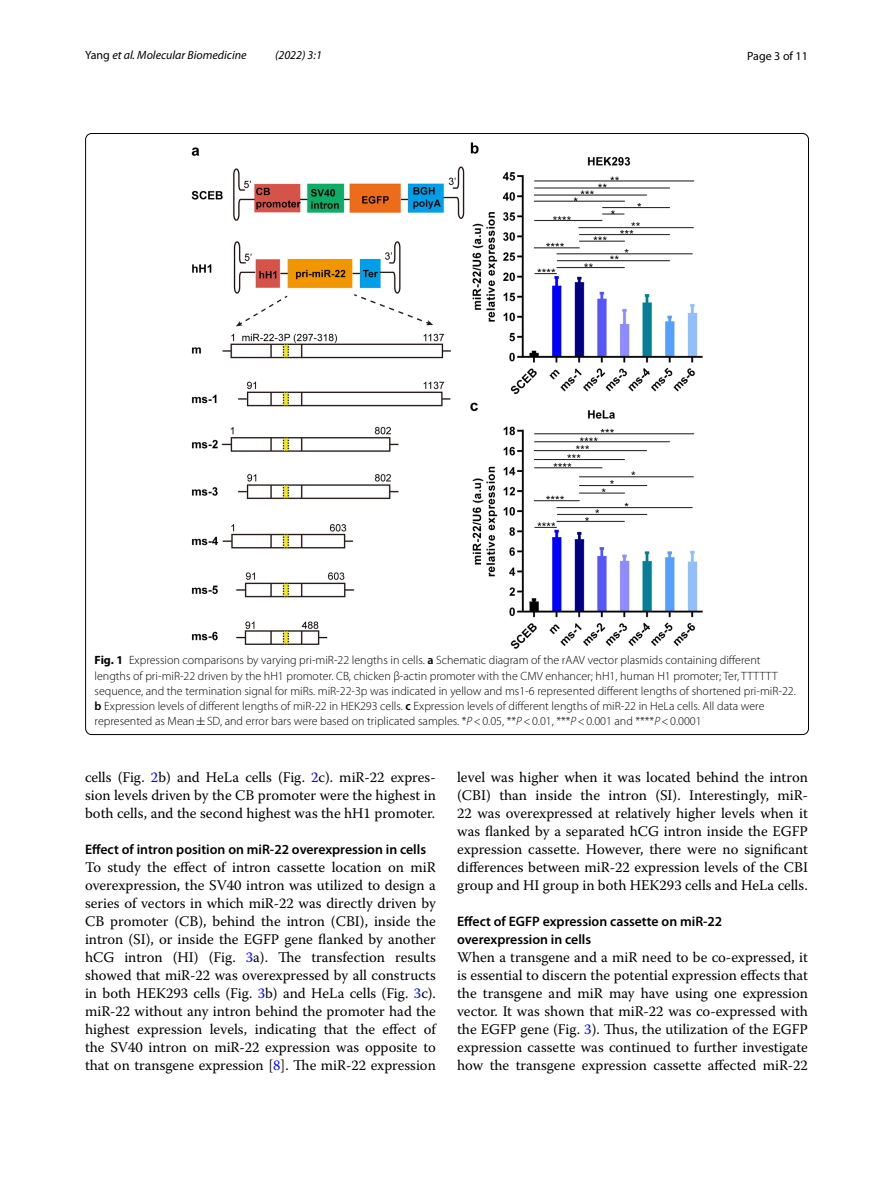
<style>
.page{position:relative;width:893px;height:1187px;background:#fff}
.page>*{position:absolute;margin:0;border:0;box-sizing:border-box;transform-origin:0 0}
.t1{font:14.7px/18px "Warnock Pro";color:#000;text-align:justify}
.t2{font:600 13.8px/18px "Myriad Pro";color:#000}
.t3{font:300 12px/15px "Myriad Pro";color:#000}
.t4{font:italic 12px "Myriad Pro";color:#000}
.t5{font:12px "Myriad Pro";color:#000}
.s1{font-style:normal}
.s2{font-weight:700}
.s3{font-weight:600}
.s4{font-family:"MTSY";font-weight:400}
.s5{font-style:italic}
.s6{color:#00f}
</style>
<div class="page">
<img style="left:192px;top:142px;width:510px;height:507px">
<p class="t4" style="left:85px;top:48px;width:163px"><span class="s1">Yang</span> et al. Molecular Biomedicine</p>
<p class="t4" style="left:275px;top:48px;width:48px">(2022) 3:1</p>
<p class="t5" style="left:747px;top:48px;width:62px">Page 3 of 11</p>
<p class="t3" style="left:95px;top:653px;width:703px"><span class="s2">Fig. 1</span> Expression comparisons by varying pri-miR-22 lengths in cells. <span class="s3">a</span> Schematic diagram of the rAAV vector plasmids containing different lengths of pri-miR-22 driven by the hH1 promoter. CB, chicken β-actin promoter with the CMV enhancer; hH1, human H1 promoter; Ter, TTTTTT sequence, and the termination signal for miRs. miR-22-3p was indicated in yellow and ms1-6 represented different lengths of shortened pri-miR-22. <span class="s3">b</span> Expression levels of different lengths of miR-22 in HEK293 cells. <span class="s3">c</span> Expression levels of different lengths of miR-22 in HeLa cells. All data were represented as Mean<span class="s4">±</span>SD, and error bars were based on triplicated samples. *<span class="s5">P</span>&lt;0.05, **<span class="s5">P</span>&lt;0.01, ***<span class="s5">P</span>&lt;0.001 and ****<span class="s5">P</span>&lt;0.0001</p>
<p class="t1" style="left:85px;top:768px;width:352px">cells (Fig. <span class="s6">2</span>b) and HeLa cells (Fig. <span class="s6">2</span>c). miR-22 expres&shy;sion levels driven by the CB promoter were the highest in both cells, and the second highest was the hH1 promoter.</p>
<p class="t2" style="left:85px;top:840px;width:343px">Effect of intron position on miR‑22 overexpression in cells</p>
<p class="t1" style="left:85px;top:858px;width:352px">To study the effect of intron cassette location on miR overexpression, the SV40 intron was utilized to design a series of vectors in which miR-22 was directly driven by CB promoter (CB), behind the intron (CBI), inside the intron (SI), or inside the EGFP gene flanked by another hCG intron (HI) (Fig. <span class="s6">3</span>a). The transfection results showed that miR-22 was overexpressed by all constructs in both HEK293 cells (Fig. <span class="s6">3</span>b) and HeLa cells (Fig. <span class="s6">3</span>c). miR-22 without any intron behind the promoter had the highest expression levels, indicating that the effect of the SV40 intron on miR-22 expression was opposite to that on transgene expression [<span class="s6">8</span>]. The miR-22 expression</p>
<p class="t1" style="left:457px;top:767px;width:352px">level was higher when it was located behind the intron (CBI) than inside the intron (SI). Interestingly, miR-22 was overexpressed at relatively higher levels when it was flanked by a separated hCG intron inside the EGFP expression cassette. However, there were no significant differences between miR-22 expression levels of the CBI group and HI group in both HEK293 cells and HeLa cells.</p>
<p class="t2" style="left:457px;top:912px;width:267px">Effect of EGFP expression cassette on miR‑22 overexpression in cells</p>
<p class="t1" style="left:457px;top:948px;width:352px">When a transgene and a miR need to be co-expressed, it is essential to discern the potential expression effects that the transgene and miR may have using one expression vector. It was shown that miR-22 was co-expressed with the EGFP gene (Fig. <span class="s6">3</span>). Thus, the utilization of the EGFP expression cassette was continued to further investigate how the transgene expression cassette affected miR-22</p>
</div>
